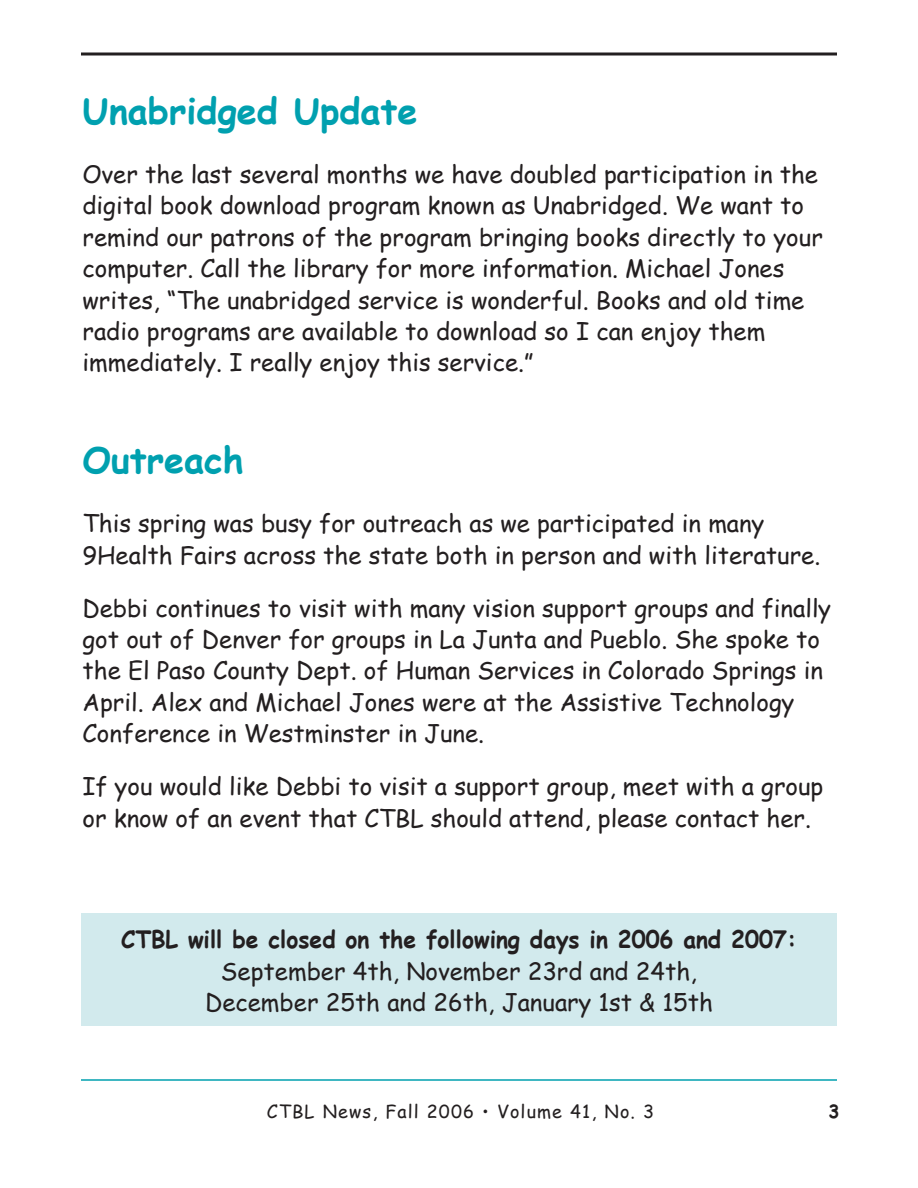
<style>
.page{position:relative;width:918px;height:1188px;background:#fff}
.page>*{position:absolute;margin:0;border:0;box-sizing:border-box;transform-origin:0 0}
.t1{font:700 36px "Comic Sans MS";color:#00a0af}
.t2{font:24px/31.5px "Comic Sans MS";color:#231f20}
.t3{font:700 24px "Comic Sans MS";color:#231f20;scale:.95 1}
.t4{font:18px "Comic Sans MS";letter-spacing:.06em;color:#231f20}
.t5{font:700 18px "Comic Sans MS";color:#231f20}
</style>
<div class="page">
<hr style="left:81px;top:1079px;width:756px;height:2px;background:#00a0af">
<svg style="left:81px;top:52px;width:756px;height:4px;background:#595657"></svg>
<div style="left:81px;top:914px;width:756px;height:112px;background:#d2eaed"></div>
<h1 class="t1" style="left:82px;top:84px;width:337px">Unabridged Update</h1>
<p class="t2" style="left:82px;top:157px;width:742px">Over the last several months we have doubled participation in the digital book download program known as Unabridged. We want to remind our patrons of the program bringing books directly to your computer. Call the library for more information. Michael Jones writes, “The unabridged service is wonderful. Books and old time radio programs are available to download so I can enjoy them immediately. I really enjoy this service.”</p>
<h1 class="t1" style="left:82px;top:433px;width:163px">Outreach</h1>
<p class="t2" style="left:82px;top:507px;width:739px">This spring was busy for outreach as we participated in many<br>9Health Fairs across the state both in person and with literature.</p>
<p class="t2" style="left:82px;top:591px;width:750px">Debbi continues to visit with many vision support groups and finally got out of Denver for groups in La Junta and Pueblo. She spoke to the El Paso County Dept. of Human Services in Colorado Springs in April. Alex and Michael Jones were at the Assistive Technology Conference in Westminster in June.</p>
<p class="t2" style="left:82px;top:770px;width:742px">If you would like Debbi to visit a support group, meet with a group or know of an event that CTBL should attend, please contact her.</p>
<p class="t3" style="left:121px;top:922px;width:713px">CTBL will be closed on the following days in 2006 and 2007:</p>
<p class="t2" style="left:205px;top:954px;width:509px;text-align:center">September 4th, November 23rd and 24th,<br>December 25th and 26th, January 1st &amp; 15th</p>
<p class="t4" style="left:267px;top:1098px;width:389px">CTBL News, Fall 2006 • Volume 41, No. 3</p>
<p class="t5" style="left:829px;top:1098px;width:12px">3</p>
</div>
